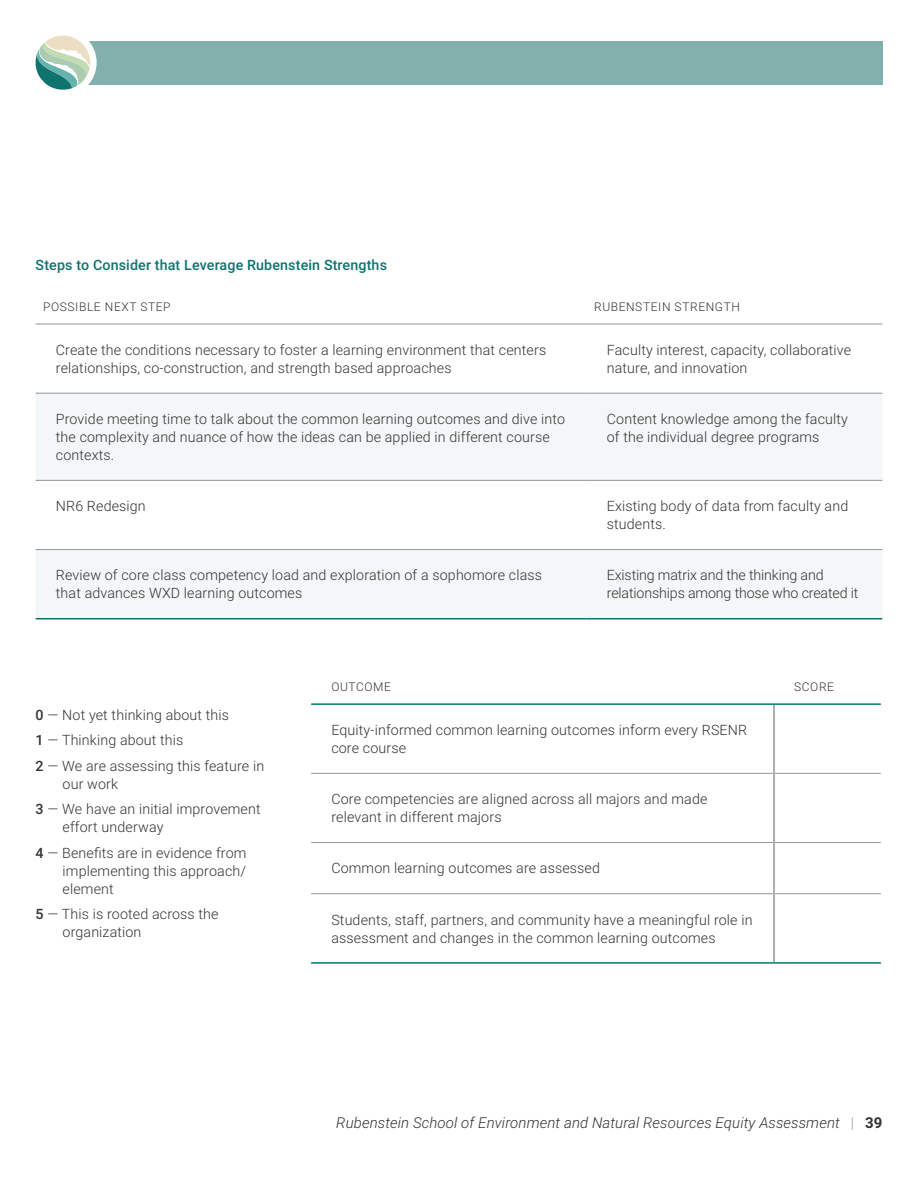
<style>
.page{position:relative;width:918px;height:1188px;background:#fff}
.page>*{position:absolute;margin:0;border:0;box-sizing:border-box;transform-origin:0 0}
.t1{font:italic 300 15px "Roboto";letter-spacing:.005em;color:#333}
.t2{font:300 14.25px/18px "Roboto";letter-spacing:.01em;color:#333}
.t3{font:300 14.25px/18px "Roboto";letter-spacing:-.01em;color:#333}
.t4{font:500 14.25px "Roboto";letter-spacing:.01em;color:#0d736f}
.t5{font:300 12px "Roboto";letter-spacing:.05em;color:#333}
.s1{font-weight:500}
.s2{font-style:normal;color:#999}
.s3{font-weight:700;font-style:normal}
</style>
<div class="page">
<div style="left:65px;top:41px;width:817px;height:43px;background:#82b1ad"></div>
<div style="left:29px;top:29px;width:68px;height:67px;background:#fff;border-radius:50%"></div>
<svg style="left:36px;top:36px;width:54px;height:54px"></svg>
<svg style="left:36px;top:394px;width:846px;height:224px;fill:#f3f7f7"></svg>
<hr style="left:36px;top:324px;width:551px;height:1px;background:#939598">
<hr style="left:587px;top:324px;width:295px;height:1px;background:#939598">
<hr style="left:36px;top:393px;width:551px;height:1px;background:#939598">
<hr style="left:587px;top:393px;width:295px;height:1px;background:#939598">
<hr style="left:36px;top:480px;width:551px;height:1px;background:#939598">
<hr style="left:587px;top:480px;width:295px;height:1px;background:#939598">
<hr style="left:36px;top:549px;width:551px;height:1px;background:#939598">
<hr style="left:587px;top:549px;width:295px;height:1px;background:#939598">
<hr style="left:36px;top:618px;width:551px;height:2px;background:#0d736f">
<hr style="left:587px;top:618px;width:295px;height:2px;background:#0d736f">
<hr style="left:311px;top:773px;width:462px;height:1px;background:#939598">
<hr style="left:775px;top:773px;width:106px;height:1px;background:#939598">
<hr style="left:311px;top:842px;width:462px;height:1px;background:#939598">
<hr style="left:775px;top:842px;width:106px;height:1px;background:#939598">
<hr style="left:311px;top:893px;width:462px;height:1px;background:#939598">
<hr style="left:775px;top:893px;width:106px;height:1px;background:#939598">
<hr style="left:311px;top:962px;width:463px;height:2px;background:#0d736f">
<hr style="left:774px;top:962px;width:107px;height:2px;background:#0d736f">
<hr style="left:773px;top:705px;width:2px;height:68px;background:#939598">
<hr style="left:773px;top:773px;width:2px;height:70px;background:#939598">
<hr style="left:773px;top:843px;width:2px;height:51px;background:#939598">
<hr style="left:773px;top:894px;width:2px;height:68px;background:#939598">
<hr style="left:311px;top:703px;width:463px;height:2px;background:#0d736f">
<hr style="left:774px;top:703px;width:107px;height:2px;background:#0d736f">
<p class="t4" style="left:36px;top:255px;width:353px">Steps to Consider that Leverage Rubenstein Strengths</p>
<p class="t5" style="left:43px;top:298px;width:129px">POSSIBLE NEXT STEP</p>
<p class="t5" style="left:594px;top:298px;width:147px">RUBENSTEIN STRENGTH</p>
<p class="t2" style="left:56px;top:340px;width:492px">Create the conditions necessary to foster a learning environment that centers relationships, co-construction, and strength based approaches</p>
<p class="t2" style="left:607px;top:340px;width:246px">Faculty interest, capacity, collaborative nature, and innovation</p>
<p class="t2" style="left:56px;top:410px;width:511px">Provide meeting time to talk about the common learning outcomes and dive into the complexity and nuance of how the ideas can be applied in different course contexts.</p>
<p class="t2" style="left:607px;top:410px;width:243px">Content knowledge among the faculty of the individual degree programs</p>
<p class="t2" style="left:56px;top:497px;width:91px">NR6 Redesign</p>
<p class="t2" style="left:607px;top:497px;width:243px">Existing body of data from faculty and students.</p>
<p class="t2" style="left:56px;top:566px;width:488px">Review of core class competency load and exploration of a sophomore class that advances WXD learning outcomes</p>
<p class="t3" style="left:607px;top:566px;width:253px">Existing matrix and the thinking and relationships among those who created it</p>
<p class="t2" style="left:36px;top:702px;width:230px;line-height:25.5px"><span class="s1">0</span> — Not yet thinking about this<br><span class="s1">1</span> — Thinking about this<br><span class="s1">2</span> — We are assessing this feature in</p>
<p class="t2" style="left:36px;top:771px;width:227px;line-height:25.5px;text-indent:27px">our work<br><span class="s1">3</span> — We have an initial improvement</p>
<p class="t2" style="left:36px;top:814px;width:212px;line-height:25.5px;text-indent:27px">effort underway<br><span class="s1">4</span> — Benefits are in evidence from</p>
<p class="t2" style="left:63px;top:861px;width:185px">implementing this approach/ element</p>
<p class="t2" style="left:63px;top:905px;width:158px;text-indent:-27px"><span class="s1">5</span> — This is rooted across the organization</p>
<p class="t5" style="left:331px;top:678px;width:61px">OUTCOME</p>
<p class="t5" style="left:794px;top:678px;width:41px">SCORE</p>
<p class="t2" style="left:331px;top:721px;width:417px">Equity-informed common learning outcomes inform every RSENR core course</p>
<p class="t2" style="left:331px;top:790px;width:378px">Core competencies are aligned across all majors and made relevant in different majors</p>
<p class="t2" style="left:331px;top:859px;width:270px">Common learning outcomes are assessed</p>
<p class="t2" style="left:331px;top:910px;width:423px">Students, staff, partners, and community have a meaningful role in assessment and changes in the common learning outcomes</p>
<p class="t1" style="left:336px;top:1112px;width:548px">Rubenstein School of Environment and Natural Resources Equity Assessment <span class="s2">|</span> <span class="s3">39</span></p>
</div>
